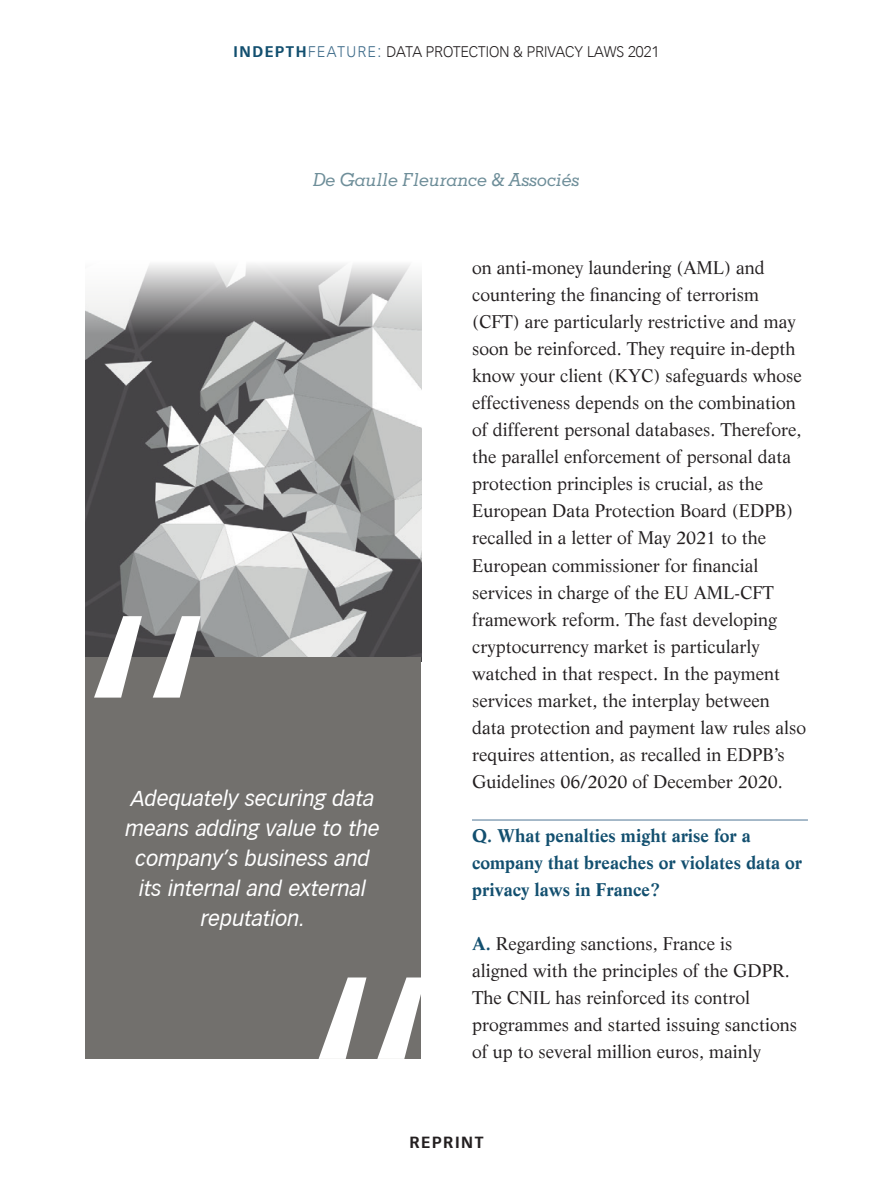
<style>
.page{position:relative;width:893px;height:1187px;background:#fff}
.page>*{position:absolute;margin:0;border:0;box-sizing:border-box;transform-origin:0 0}
.t1{font:300 360px "Vectora LH";color:#fff}
.t2{font:italic 21px/30px "Vectora LH56";color:#fff;text-align:center}
.t3{font:18px/27px "Life";color:#231f20}
.t4{font:700 18px/27px "Life";color:#124f6f}
.t5{font:italic 500 18px "Memphis";letter-spacing:-.01em;color:#6e8e99}
.t6{font:700 15.75px "Vectora LH";letter-spacing:.1em;color:#231f20}
.t7{font:300 15px "Vectora LH";color:#231f20}
.s1{font-weight:700;color:#124f6f}
.s2{color:#3b6988}
</style>
<div class="page">
<hr style="left:472px;top:819px;width:336px;height:1px;background:#4f7694">
<img style="left:85px;top:264px;width:336px;height:393px">
<div style="left:85px;top:657px;width:336px;height:401px;background:#72706d"></div>
<p class="t7" style="left:234px;top:43px;width:427px"><span class="s1">INDEPTH</span><span class="s2">FEATURE:</span> DATA PROTECTION &amp; PRIVACY LAWS 2021</p>
<h1 class="t1" style="left:74px;top:560px;width:148px">“</h1>
<p class="t5" style="left:313px;top:168px;width:268px">De Gaulle Fleurance &amp; Associés</p>
<p class="t3" style="left:472px;top:254px;width:336px">on anti-money laundering (AML) and countering the financing of terrorism (CFT) are particularly restrictive and may soon be reinforced. They require in-depth know your client (KYC) safeguards whose effectiveness depends on the combination of different personal databases. Therefore, the parallel enforcement of personal data protection principles is crucial, as the European Data Protection Board (EDPB) recalled in a letter of May 2021 to the European commissioner for financial services in charge of the EU AML-CFT framework reform. The fast developing cryptocurrency market is particularly watched in that respect. In the payment services market, the interplay between data protection and payment law rules also requires attention, as recalled in EDPB’s Guidelines 06/2020 of December 2020.</p>
<p class="t2" style="left:125px;top:784px;width:256px">Adequately securing data means adding value to the company’s business and its internal and external reputation.</p>
<h1 class="t1" style="left:298px;top:921px;width:148px">“</h1>
<p class="t4" style="left:472px;top:821px;width:331px">Q. What penalties might arise for a company that breaches or violates data or privacy laws in France?</p>
<p class="t3" style="left:472px;top:929px;width:326px"><span class="s1">A.</span> Regarding sanctions, France is<br>aligned with the principles of the GDPR.<br>The CNIL has reinforced its control programmes and started issuing sanctions of up to several million euros, mainly</p>
<p class="t6" style="left:409px;top:1132px;width:76px">REPRINT</p>
</div>
